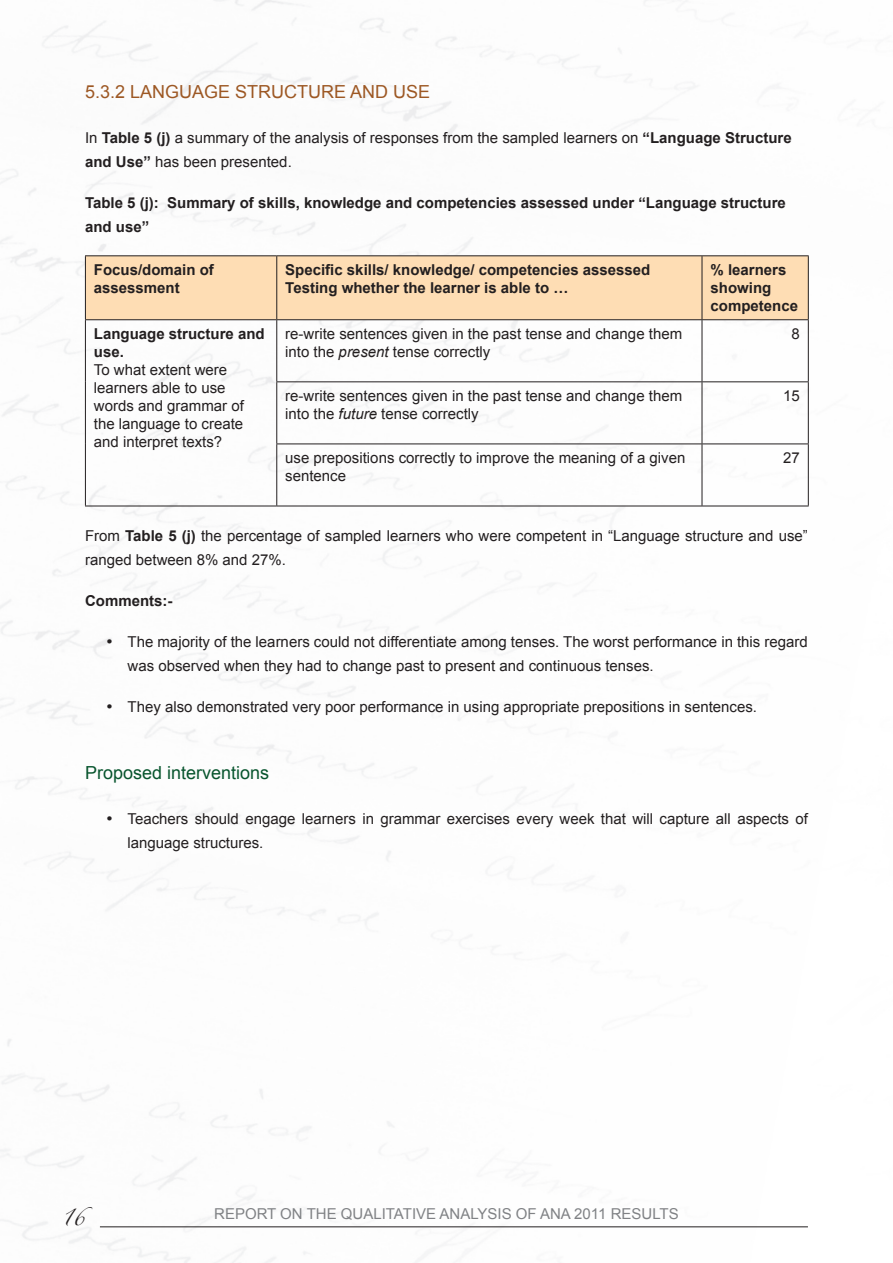
<style>
.page{position:relative;width:893px;height:1263px;background:#fff}
.page>*{position:absolute;margin:0;border:0;box-sizing:border-box;transform-origin:0 0}
.t1{font:18px "Arial";color:#9d5824}
.t2{font:18px "Arial";color:#08552e}
.t3{font:15px/18px "Arial";color:#231f20}
.t4{font:700 15px/18px "Arial";color:#231f20}
.t5{font:15px "Arial";color:#808285}
.t6{font:15px "Zapfino";color:#231f20}
.s1{font-weight:700}
.s2{font-style:italic}
</style>
<div class="page">
<hr style="left:100px;top:1226px;width:708px;height:1px;background:#231f20">
<div style="left:86px;top:256px;width:722px;height:63px;background:#feddb4"></div>
<hr style="left:85px;top:319px;width:192px;height:1px;background:#231f20">
<hr style="left:85px;top:255px;width:192px;height:1px;background:#231f20">
<hr style="left:85px;top:256px;width:1px;height:63px;background:#231f20">
<hr style="left:277px;top:255px;width:425px;height:1px;background:#231f20">
<hr style="left:276px;top:256px;width:1px;height:63px;background:#231f20">
<hr style="left:702px;top:255px;width:107px;height:1px;background:#231f20">
<hr style="left:702px;top:256px;width:1px;height:63px;background:#231f20">
<hr style="left:808px;top:256px;width:1px;height:63px;background:#231f20">
<hr style="left:85px;top:320px;width:1px;height:62px;background:#231f20">
<hr style="left:276px;top:320px;width:1px;height:61px;background:#231f20">
<hr style="left:702px;top:320px;width:1px;height:61px;background:#231f20">
<hr style="left:808px;top:320px;width:1px;height:61px;background:#231f20">
<hr style="left:85px;top:382px;width:1px;height:62px;background:#231f20">
<hr style="left:276px;top:381px;width:426px;height:1px;background:#231f20">
<hr style="left:276px;top:382px;width:1px;height:61px;background:#231f20">
<hr style="left:702px;top:381px;width:107px;height:1px;background:#231f20">
<hr style="left:702px;top:382px;width:1px;height:61px;background:#231f20">
<hr style="left:808px;top:382px;width:1px;height:61px;background:#231f20">
<hr style="left:85px;top:444px;width:1px;height:62px;background:#231f20">
<hr style="left:276px;top:443px;width:426px;height:1px;background:#231f20">
<hr style="left:276px;top:444px;width:1px;height:62px;background:#231f20">
<hr style="left:702px;top:443px;width:107px;height:1px;background:#231f20">
<hr style="left:702px;top:444px;width:1px;height:62px;background:#231f20">
<hr style="left:808px;top:444px;width:1px;height:62px;background:#231f20">
<hr style="left:277px;top:319px;width:425px;height:1px;background:#231f20">
<hr style="left:702px;top:319px;width:107px;height:1px;background:#231f20">
<hr style="left:85px;top:506px;width:192px;height:1px;background:#231f20">
<hr style="left:277px;top:506px;width:425px;height:1px;background:#231f20">
<hr style="left:702px;top:506px;width:107px;height:1px;background:#231f20">
<p class="t1" style="left:85px;top:80px;width:164px">5.3.2 Language structure</p>
<p class="t1" style="left:350px;top:80px;width:14px">and</p>
<p class="t1" style="left:393px;top:80px;width:13px">use</p>
<p class="t3" style="left:85px;top:126px;width:708px;line-height:24px">In <span class="s1">Table 5 (j)</span> a summary of the analysis of responses from the sampled learners on <span class="s1">“Language Structure and Use”</span> has been presented.</p>
<p class="t4" style="left:85px;top:192px;width:702px;line-height:24px">Table 5 (j): Summary of skills, knowledge and competencies assessed under “Language structure and use”</p>
<p class="t4" style="left:94px;top:261px;width:122px">Focus/domain of assessment</p>
<p class="t4" style="left:285px;top:261px;width:367px">Specific skills/ knowledge/ competencies assessed<br>Testing whether the learner is able to …</p>
<p class="t4" style="left:710px;top:261px;width:89px">% learners showing competence</p>
<p class="t4" style="left:94px;top:325px;width:172px">Language structure and use.</p>
<p class="t3" style="left:94px;top:361px;width:152px">To what extent were learners able to use words and grammar of the language to create and interpret texts?</p>
<p class="t3" style="left:285px;top:325px;width:398px">re-write sentences given in the past tense and change them into the <span class="s2">present</span> tense correctly</p>
<p class="t3" style="left:791px;top:325px;width:10px">8</p>
<p class="t3" style="left:285px;top:387px;width:398px">re-write sentences given in the past tense and change them into the <span class="s2">future</span> tense correctly</p>
<p class="t3" style="left:783px;top:387px;width:18px">15</p>
<p class="t3" style="left:285px;top:449px;width:402px">use prepositions correctly to improve the meaning of a given sentence</p>
<p class="t3" style="left:783px;top:449px;width:18px">27</p>
<p class="t3" style="left:85px;top:524px;width:724px;line-height:24px">From <span class="s1">Table 5 (j)</span> the percentage of sampled learners who were competent in “Language structure and use” ranged between 8% and 27%.</p>
<p class="t4" style="left:85px;top:593px;width:89px">Comments:-</p>
<p class="t3" style="left:128px;top:630px;width:682px;line-height:24px;text-indent:-21px">• The majority of the learners could not differentiate among tenses. The worst performance in this regard was observed when they had to change past to present and continuous tenses.</p>
<p class="t3" style="left:106px;top:698px;width:652px">• They also demonstrated very poor performance in using appropriate prepositions in sentences.</p>
<p class="t2" style="left:85px;top:761px;width:186px">Proposed interventions</p>
<p class="t3" style="left:128px;top:807px;width:682px;line-height:24px;text-indent:-21px">• Teachers should engage learners in grammar exercises every week that will capture all aspects of language structures.</p>
<p class="t6" style="left:62px;top:1210px;width:25px">16</p>
<p class="t5" style="left:214px;top:1203px;width:407px">REPORT ON THE QUALITATIVE ANALYSIS OF ANA 2011 results</p>
</div>
